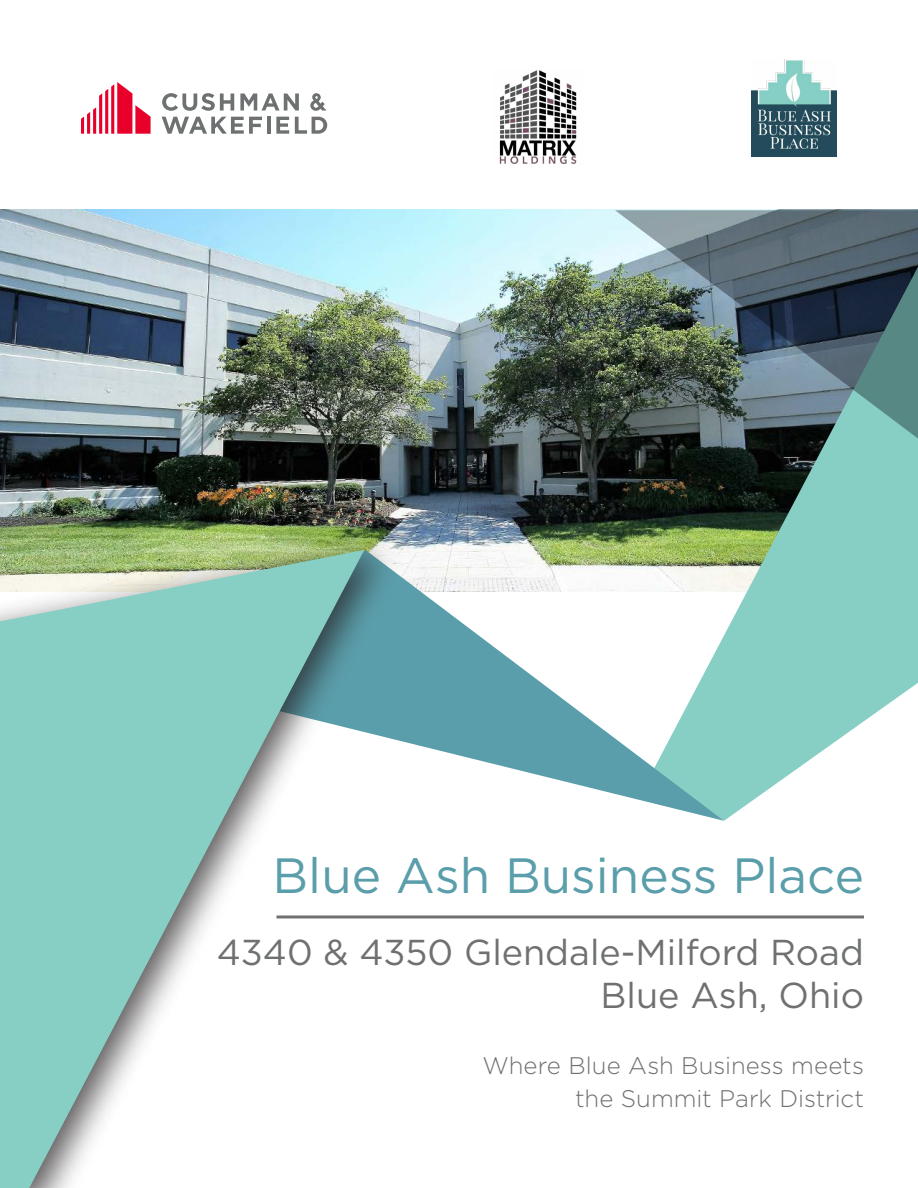
<style>
.page{position:relative;width:918px;height:1188px;background:#fff}
.page>*{position:absolute;margin:0;border:0;box-sizing:border-box;transform-origin:0 0}
.t1{font:49.5px "Gotham";color:#5b9eab}
.t2{font:36px/43.2px "Gotham";color:#6f7171;text-align:right}
.t3{font:300 24px/33px "Gotham";color:#6f7171;text-align:right}
</style>
<div class="page">
<svg style="left:81px;top:82px;width:70px;height:52px"></svg>
<hr style="left:267px;top:117px;width:4px;height:17px;background:#6e7171">
<svg style="left:276px;top:117px;width:13px;height:17px"></svg>
<svg style="left:295px;top:117px;width:32px;height:17px"></svg>
<svg style="left:162px;top:93px;width:72px;height:18px"></svg>
<svg style="left:240px;top:93px;width:59px;height:18px"></svg>
<svg style="left:162px;top:117px;width:100px;height:17px"></svg>
<svg style="left:310px;top:93px;width:16px;height:18px"></svg>
<img style="left:751px;top:60px;width:86px;height:96px">
<img style="left:499px;top:70px;width:78px;height:94px">
<img style="left:0;top:210px;width:626px;height:340px">
<svg style="left:626px;top:476px;width:292px;height:344px;fill:#87cfc5"></svg>
<svg style="left:402px;top:550px;width:323px;height:271px"></svg>
<svg style="left:615px;top:210px;width:303px;height:266px"></svg>
<div style="left:0;top:529px;width:402px;height:659px;background:#231f20;opacity:.75"></div>
<svg style="left:0;top:550px;width:365px;height:638px;fill:#87cfc5"></svg>
<hr style="left:276px;top:915px;width:588px;height:3px;background:#6f7171">
<h1 class="t1" style="left:273px;top:844px;width:593px">Blue Ash Business Place</h1>
<h2 class="t2" style="left:217px;top:930px;width:649px">4340 &amp; 4350 Glendale-Milford Road<br>Blue Ash, Ohio</h2>
<p class="t3" style="left:482px;top:1048px;width:383px">Where Blue Ash Business meets the Summit Park District</p>
</div>
